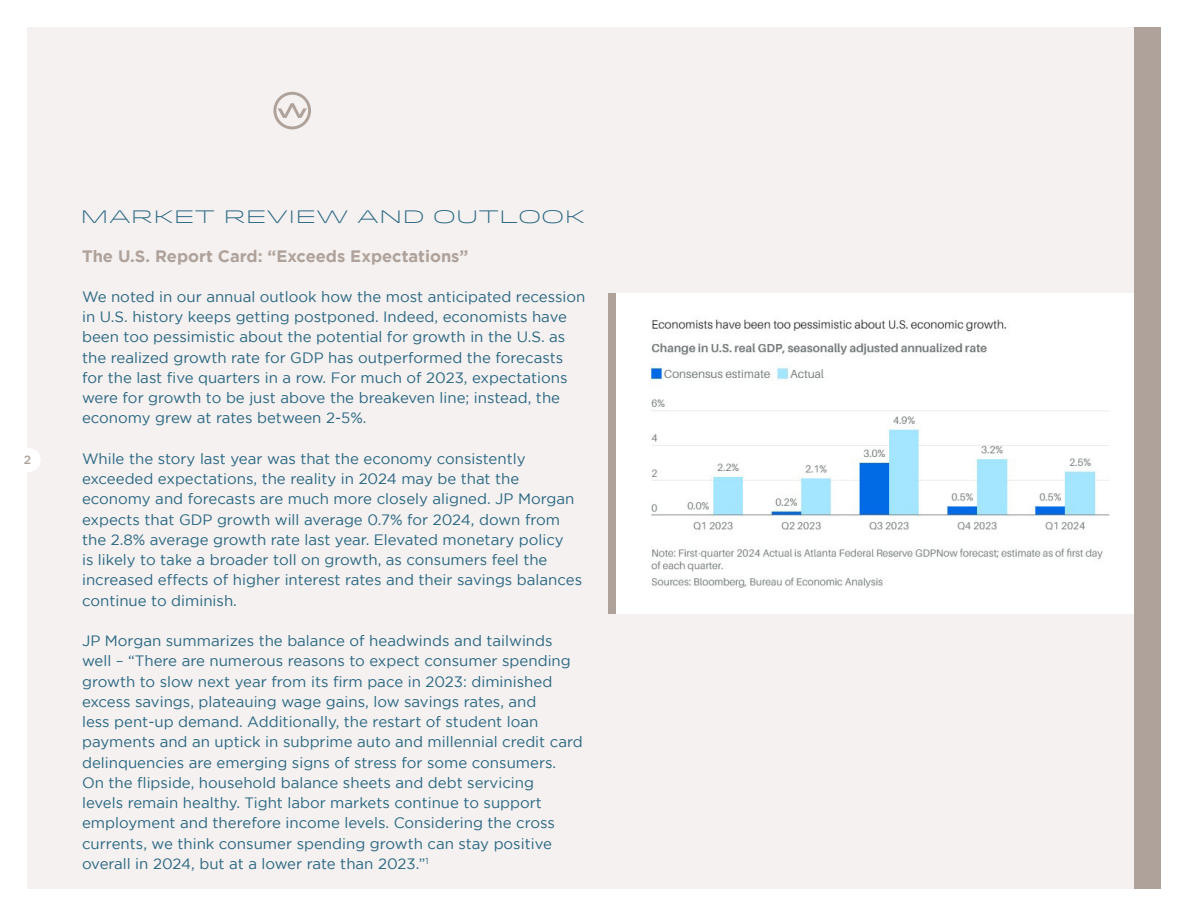
<style>
.page{position:relative;width:1188px;height:918px;background:#fff}
.page>*{position:absolute;margin:0;border:0;box-sizing:border-box;transform-origin:0 0}
.t1{font:300 18px "Idlewild";color:#296682}
.t2{font:700 16.5px "Gotham";color:#afa29a}
.t3{font:15px/20.2px "Gotham";color:#296682}
.t4{font:500 12px "Gotham";color:#afa29a}
</style>
<div class="page">
<div style="left:28px;top:28px;width:1132px;height:861px;background:#f4f1f0"></div>
<svg style="left:273px;top:92px;width:38px;height:37px"></svg>
<div style="left:14px;top:448px;width:27px;height:24px;background:#fff;border-radius:50%"></div>
<div style="left:608px;top:293px;width:9px;height:320px;background:#afa29a"></div>
<div style="left:617px;top:293px;width:517px;height:320px;background:#fff"></div>
<img style="left:650px;top:319px;width:460px;height:269px">
<div style="left:1134px;top:28px;width:26px;height:861px;background:#afa29a"></div>
<p class="t4" style="left:24px;top:453px;width:9px">2</p>
<p class="t1" style="left:81px;top:204px;width:506px">MARKET REVIEW AND OUTLOOK</p>
<p class="t2" style="left:82px;top:247px;width:388px">The U.S. Report Card: “Exceeds Expectations”</p>
<p class="t3" style="left:82px;top:287px;width:505px">We noted in our annual outlook how the most anticipated recession in U.S. history keeps getting postponed. Indeed, economists have been too pessimistic about the potential for growth in the U.S. as the realized growth rate for GDP has outperformed the forecasts for the last five quarters in a row. For much of 2023, expectations were for growth to be just above the breakeven line; instead, the economy grew at rates between 2-5%.</p>
<p class="t3" style="left:82px;top:449px;width:502px">While the story last year was that the economy consistently exceeded expectations, the reality in 2024 may be that the economy and forecasts are much more closely aligned. JP Morgan expects that GDP growth will average 0.7% for 2024, down from the 2.8% average growth rate last year. Elevated monetary policy<br>is likely to take a broader toll on growth, as consumers feel the increased effects of higher interest rates and their savings balances continue to diminish.</p>
<p class="t3" style="left:82px;top:631px;width:502px">JP Morgan summarizes the balance of headwinds and tailwinds well – “There are numerous reasons to expect consumer spending growth to slow next year from its firm pace in 2023: diminished excess savings, plateauing wage gains, low savings rates, and<br>less pent-up demand. Additionally, the restart of student loan payments and an uptick in subprime auto and millennial credit card delinquencies are emerging signs of stress for some consumers.<br>On the flipside, household balance sheets and debt servicing<br>levels remain healthy. Tight labor markets continue to support employment and therefore income levels. Considering the cross currents, we think consumer spending growth can stay positive overall in 2024, but at a lower rate than 2023.”<sup>1</sup></p>
</div>
